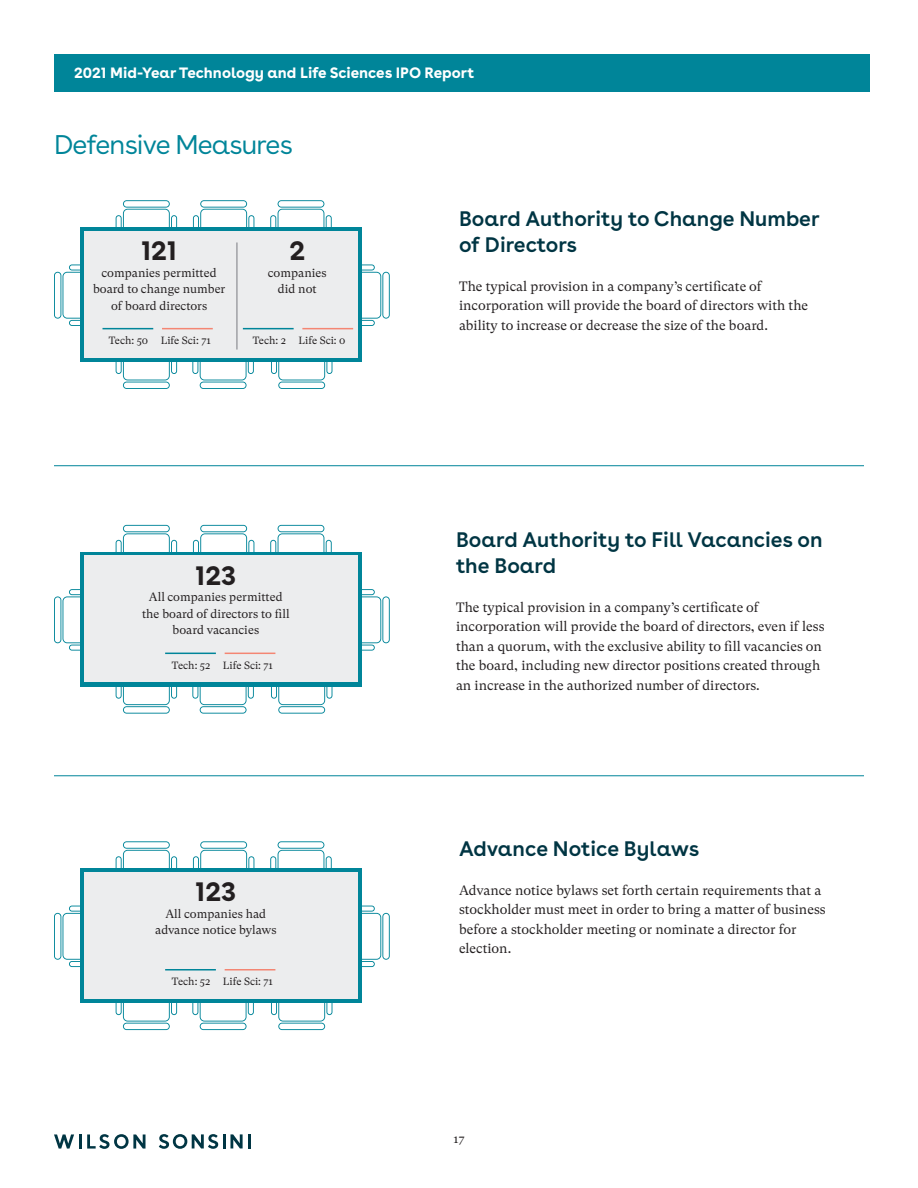
<style>
.page{position:relative;width:918px;height:1188px;background:#fff}
.page>*{position:absolute;margin:0;border:0;box-sizing:border-box;transform-origin:0 0}
.Title_Teal{font:27px "Buenos Aires";letter-spacing:-.03em;color:#008599}
.t1{font:700 27px "Buenos Aires";color:#231f20}
.t2{font:600 21px/25.2px "Buenos Aires";color:#003543}
.t3{font:700 15px "Buenos Aires";color:#fff}
.t4{font:13.5px/19.5px "GT Super Text";color:#231f20}
.t5{font:12px/16.5px "GT Super Text";color:#231f20;text-align:center}
.t6{font:10.5px "GT Super Text";color:#231f20}
</style>
<div class="page">
<div style="left:54px;top:54px;width:815px;height:37px;background:#008599"></div>
<svg style="left:54px;top:1134px;width:20px;height:15px"></svg>
<hr style="left:79px;top:1134px;width:3px;height:15px;background:#003543">
<svg style="left:87px;top:1134px;width:59px;height:15px"></svg>
<svg style="left:159px;top:1134px;width:91px;height:15px"></svg>
<hr style="left:54px;top:465px;width:810px;height:1px;background:#008599">
<hr style="left:54px;top:775px;width:810px;height:1px;background:#008599">
<svg style="left:116px;top:200px;width:61px;height:27px"></svg>
<svg style="left:193px;top:200px;width:61px;height:27px"></svg>
<svg style="left:270px;top:200px;width:62px;height:27px"></svg>
<svg style="left:116px;top:362px;width:61px;height:27px"></svg>
<svg style="left:192px;top:362px;width:62px;height:27px"></svg>
<svg style="left:271px;top:362px;width:61px;height:27px"></svg>
<svg style="left:54px;top:264px;width:27px;height:62px"></svg>
<svg style="left:362px;top:264px;width:28px;height:62px"></svg>
<div style="left:81px;top:227px;width:281px;height:135px;background:#008599"></div>
<div style="left:84px;top:231px;width:274px;height:126px;background:#ecedee"></div>
<svg style="left:116px;top:525px;width:61px;height:27px"></svg>
<svg style="left:193px;top:525px;width:61px;height:27px"></svg>
<svg style="left:270px;top:525px;width:62px;height:27px"></svg>
<svg style="left:116px;top:686px;width:61px;height:28px"></svg>
<svg style="left:192px;top:686px;width:62px;height:28px"></svg>
<svg style="left:271px;top:686px;width:61px;height:28px"></svg>
<svg style="left:54px;top:589px;width:27px;height:62px"></svg>
<svg style="left:362px;top:589px;width:28px;height:62px"></svg>
<div style="left:81px;top:552px;width:281px;height:134px;background:#008599"></div>
<div style="left:84px;top:556px;width:274px;height:126px;background:#ecedee"></div>
<svg style="left:116px;top:841px;width:61px;height:27px"></svg>
<svg style="left:193px;top:841px;width:61px;height:27px"></svg>
<svg style="left:270px;top:841px;width:62px;height:27px"></svg>
<svg style="left:116px;top:1003px;width:61px;height:27px"></svg>
<svg style="left:192px;top:1003px;width:62px;height:27px"></svg>
<svg style="left:271px;top:1003px;width:61px;height:27px"></svg>
<svg style="left:54px;top:906px;width:27px;height:61px"></svg>
<svg style="left:362px;top:906px;width:28px;height:61px"></svg>
<div style="left:81px;top:868px;width:281px;height:135px;background:#008599"></div>
<div style="left:84px;top:872px;width:274px;height:126px;background:#ecedee"></div>
<hr style="left:236px;top:242px;width:2px;height:108px;background:#a0a1a5">
<hr style="left:162px;top:328px;width:51px;height:1px;background:#f48673">
<hr style="left:225px;top:653px;width:50px;height:1px;background:#f48673">
<hr style="left:225px;top:969px;width:50px;height:2px;background:#f48673">
<hr style="left:302px;top:328px;width:51px;height:1px;background:#f48673">
<hr style="left:103px;top:328px;width:50px;height:1px;background:#008599">
<hr style="left:165px;top:653px;width:51px;height:1px;background:#008599">
<hr style="left:165px;top:969px;width:51px;height:2px;background:#008599">
<hr style="left:243px;top:328px;width:51px;height:1px;background:#008599">
<p class="t3" style="left:74px;top:60px;width:402px">2021 Mid-Year Technology and Life Sciences IPO Report</p>
<p class="Title_Teal" style="left:54px;top:123px;width:240px">Defensive Measures</p>
<p class="t1" style="left:141px;top:228px;width:38px">121</p>
<p class="t5" style="left:93px;top:264px;width:134px">companies permitted board to change number of board directors</p>
<p class="t6" style="left:109px;top:335px;width:104px">Tech: 50 Life Sci: 71</p>
<p class="t1" style="left:290px;top:228px;width:17px">2</p>
<p class="t5" style="left:268px;top:264px;width:60px">companies did not</p>
<p class="t6" style="left:253px;top:335px;width:94px">Tech: 2 Life Sci: 0</p>
<p class="t1" style="left:195px;top:552px;width:43px">123</p>
<p class="t5" style="left:142px;top:589px;width:149px">All companies permitted the board of directors to fill board vacancies</p>
<p class="t6" style="left:172px;top:659px;width:103px">Tech: 52 Life Sci: 71</p>
<p class="t1" style="left:195px;top:869px;width:43px">123</p>
<p class="t5" style="left:155px;top:905px;width:123px">All companies had advance notice bylaws</p>
<p class="t6" style="left:172px;top:976px;width:103px">Tech: 52 Life Sci: 71</p>
<h1 class="t2" style="left:459px;top:204px;width:362px">Board Authority to Change Number of Directors</h1>
<p class="t4" style="left:459px;top:276px;width:351px">The typical provision in a company’s certificate of incorporation will provide the board of directors with the ability to increase or decrease the size of the board.</p>
<h1 class="t2" style="left:456px;top:525px;width:368px">Board Authority to Fill Vacancies on the Board</h1>
<p class="t4" style="left:456px;top:597px;width:370px">The typical provision in a company’s certificate of incorporation will provide the board of directors, even if less than a quorum, with the exclusive ability to fill vacancies on the board, including new director positions created through an increase in the authorized number of directors.</p>
<h1 class="t2" style="left:459px;top:833px;width:242px">Advance Notice Bylaws</h1>
<p class="t4" style="left:459px;top:880px;width:368px">Advance notice bylaws set forth certain requirements that a stockholder must meet in order to bring a matter of business before a stockholder meeting or nominate a director for election.</p>
<p class="t5" style="left:454px;top:1131px;width:12px">17</p>
</div>
